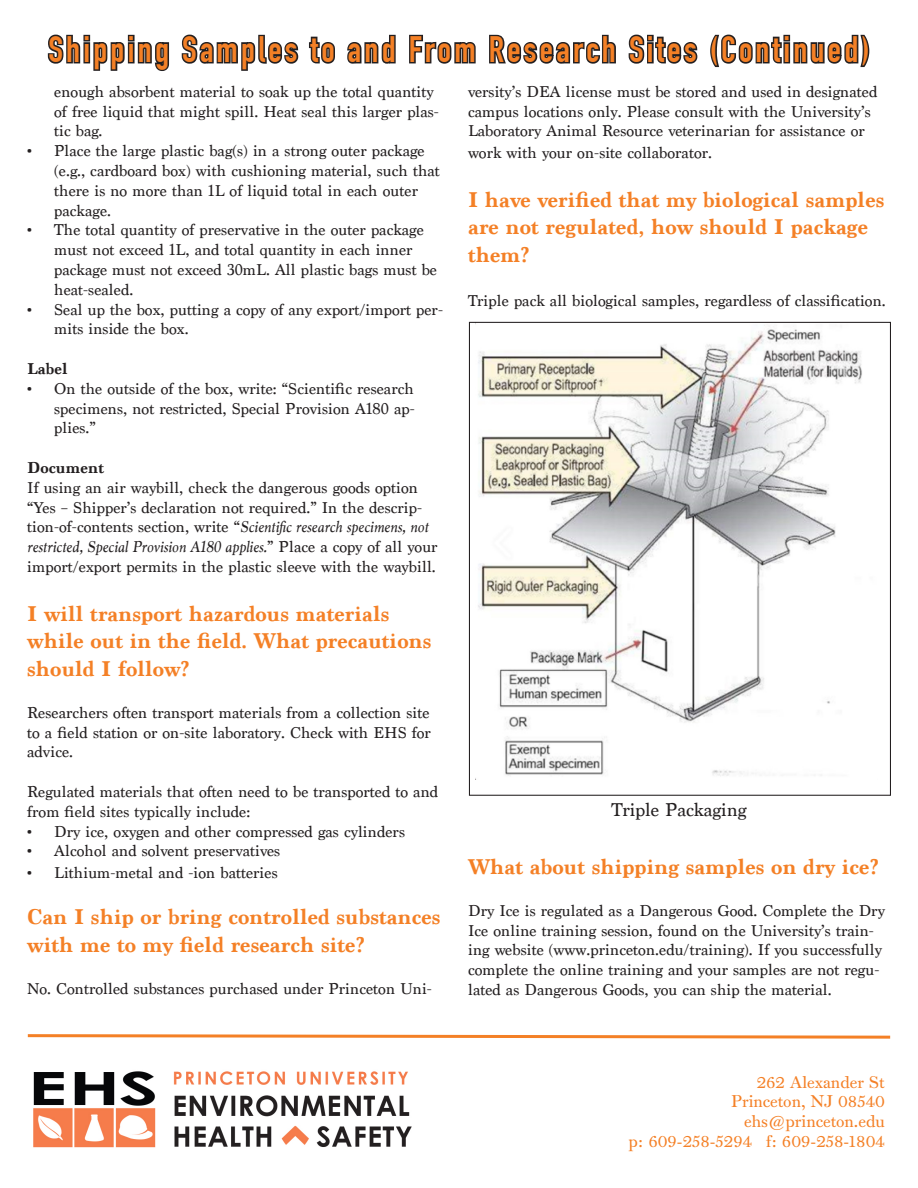
<style>
.page{position:relative;width:918px;height:1188px;background:#fff}
.page>*{position:absolute;margin:0;border:0;box-sizing:border-box;transform-origin:0 0}
.t1{font:700 36px "DIN Condensed";letter-spacing:.09em;color:#f48026}
.t2{font:700 22.5px/27.9px "Marion";letter-spacing:.005em;color:#f48026}
.t3{font:19.5px "Marion";color:#231f20}
.t4{font:16.5px/19.8px "Marion";letter-spacing:.005em;color:#231f20}
.t5{font:16.5px "Princeton Monti";color:#f48026}
.t6{font:700 16.5px "Marion";letter-spacing:.005em;color:#231f20}
.s1{font-style:italic}
</style>
<div class="page">
<svg style="left:47px;top:34px;width:34px;height:30px"></svg>
<div style="left:83px;top:42px;width:7px;height:21px;border:3px solid #231f20"></div>
<div style="left:83px;top:35px;width:7px;height:6px;border:3px solid #231f20"></div>
<svg style="left:93px;top:42px;width:32px;height:29px"></svg>
<div style="left:128px;top:42px;width:7px;height:21px;border:3px solid #231f20"></div>
<div style="left:128px;top:35px;width:7px;height:6px;border:3px solid #231f20"></div>
<svg style="left:137px;top:42px;width:33px;height:29px"></svg>
<svg style="left:181px;top:34px;width:118px;height:37px"></svg>
<svg style="left:309px;top:36px;width:26px;height:28px"></svg>
<svg style="left:347px;top:34px;width:49px;height:30px"></svg>
<svg style="left:409px;top:34px;width:67px;height:30px"></svg>
<svg style="left:489px;top:34px;width:127px;height:30px"></svg>
<svg style="left:628px;top:34px;width:17px;height:30px"></svg>
<div style="left:647px;top:42px;width:7px;height:21px;border:3px solid #231f20"></div>
<div style="left:647px;top:35px;width:7px;height:6px;border:3px solid #231f20"></div>
<svg style="left:655px;top:36px;width:43px;height:28px"></svg>
<svg style="left:710px;top:34px;width:72px;height:34px"></svg>
<div style="left:783px;top:42px;width:7px;height:21px;border:3px solid #231f20"></div>
<div style="left:783px;top:35px;width:7px;height:6px;border:3px solid #231f20"></div>
<svg style="left:793px;top:34px;width:77px;height:34px"></svg>
<img style="left:33px;top:1071px;width:379px;height:77px">
<svg style="left:27px;top:1034px;width:864px;height:5px"></svg>
<img style="left:478px;top:325px;width:384px;height:451px">
<p class="t1" style="left:48px;top:28px;width:823px">Shipping Samples to and From Research Sites (Continued)</p>
<p class="t4" style="left:54px;top:82px;width:386px">enough absorbent material to soak up the total quantity of free liquid that might spill. Heat seal this larger plas&shy;tic bag.</p>
<p class="t4" style="left:54px;top:141px;width:387px;text-indent:-27px">• Place the large plastic bag(s) in a strong outer package (e.g., cardboard box) with cushioning material, such that there is no more than 1L of liquid total in each outer package.</p>
<p class="t4" style="left:54px;top:220px;width:384px;text-indent:-27px">• The total quantity of preservative in the outer package must not exceed 1L, and total quantity in each inner package must not exceed 30mL. All plastic bags must be heat-sealed.</p>
<p class="t4" style="left:54px;top:300px;width:390px;text-indent:-27px">• Seal up the box, putting a copy of any export/import per&shy;mits inside the box.</p>
<p class="t6" style="left:27px;top:359px;width:42px">Label</p>
<p class="t4" style="left:54px;top:379px;width:362px;text-align:justify;text-indent:-27px">• On the outside of the box, write: “Scientific research specimens, not restricted, Special Provision A180 ap&shy;plies.”</p>
<p class="t6" style="left:27px;top:458px;width:78px">Document</p>
<p class="t4" style="left:27px;top:478px;width:412px">If using an air waybill, check the dangerous goods option “Yes – Shipper’s declaration not required.” In the descrip&shy;tion-of-contents section, write “<span class="s1">Scientific research specimens, not restricted, Special Provision A180 applies.</span>” Place a copy of all your import/export permits in the plastic sleeve with the waybill.</p>
<p class="t2" style="left:27px;top:600px;width:406px">I will transport hazardous materials while out in the field. What precautions should I follow?</p>
<p class="t4" style="left:27px;top:703px;width:405px;text-align:justify">Researchers often transport materials from a collection site to a field station or on-site laboratory. Check with EHS for advice.</p>
<p class="t4" style="left:27px;top:782px;width:412px">Regulated materials that often need to be transported to and from field sites typically include:</p>
<p class="t4" style="left:27px;top:822px;width:379px">• Dry ice, oxygen and other compressed gas cylinders</p>
<p class="t4" style="left:27px;top:841px;width:255px">• Alcohol and solvent preservatives</p>
<p class="t4" style="left:27px;top:863px;width:252px">• Lithium-metal and -ion batteries</p>
<p class="t2" style="left:27px;top:902px;width:415px;line-height:28.8px">Can I ship or bring controlled substances with me to my field research site?</p>
<p class="t4" style="left:27px;top:979px;width:406px">No. Controlled substances purchased under Princeton Uni-</p>
<p class="t4" style="left:468px;top:82px;width:411px">versity’s DEA license must be stored and used in designated campus locations only. Please consult with the University’s<br>Laboratory Animal Resource veterinarian for assistance or</p>
<p class="t4" style="left:468px;top:143px;width:245px">work with your on-site collaborator.</p>
<p class="t2" style="left:468px;top:186px;width:418px">I have verified that my biological samples are not regulated, how should I package them?</p>
<p class="t4" style="left:468px;top:291px;width:419px">Triple pack all biological samples, regardless of classification.</p>
<p class="t3" style="left:612px;top:798px;width:137px">Triple Packaging</p>
<p class="t2" style="left:468px;top:853px;width:412px">What about shipping samples on dry ice?</p>
<p class="t4" style="left:468px;top:901px;width:418px">Dry Ice is regulated as a Dangerous Good. Complete the Dry Ice online training session, found on the University’s train&shy;ing website (www.princeton.edu/training). If you successfully complete the online training and your samples are not regu&shy;lated as Dangerous Goods, you can ship the material.</p>
<p class="t5" style="left:757px;top:1072px;width:130px">262 Alexander St</p>
<p class="t5" style="left:731px;top:1091px;width:155px">Princeton, NJ 08540</p>
<p class="t5" style="left:744px;top:1111px;width:142px">ehs@princeton.edu</p>
<p class="t5" style="left:628px;top:1131px;width:258px">p: 609-258-5294 f: 609-258-1804</p>
</div>
